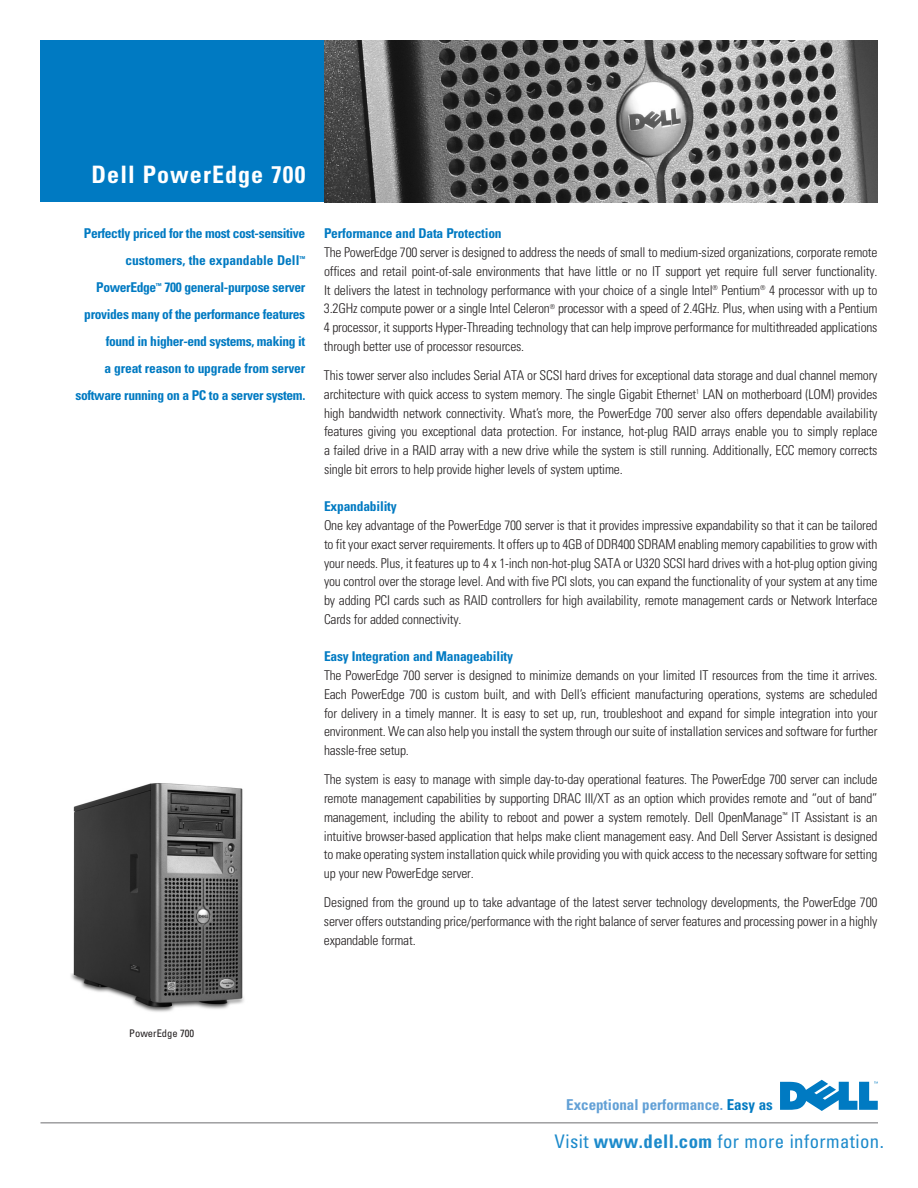
<style>
.page{position:relative;width:918px;height:1188px;background:#fff}
.page>*{position:absolute;margin:0;border:0;box-sizing:border-box;transform-origin:0 0}
.t1{font:700 condensed 24px "Univers LT Std";letter-spacing:.045em;color:#fff}
.t2{font:condensed 18.75px "Univers LT Std";letter-spacing:.02em;color:#1c8acb}
.t3{font:700 condensed 15px "Univers LT Std";color:#62a0d6}
.t4{font:300 condensed 13.5px/18.8px "Univers LT Std";letter-spacing:-.015em;color:#231f20;text-align:justify}
.t5{font:700 condensed 13.5px/27px "Univers LT Std";letter-spacing:-.025em;color:#007ac2;text-align:right}
.t6{font:condensed 10.5px "Univers LT Std";color:#231f20}
.s1{color:#007ac2}
.s2{font-weight:700}
</style>
<div class="page">
<img style="left:324px;top:40px;width:554px;height:162px">
<div style="left:40px;top:40px;width:284px;height:162px;background:#007ac2"></div>
<svg style="left:780px;top:1080px;width:98px;height:31px"></svg>
<hr style="left:40px;top:1123px;width:838px;height:1px;background:#6d6e71">
<img style="left:71px;top:783px;width:173px;height:229px">
<h1 class="t1" style="left:92px;top:165px;width:215px">Dell PowerEdge 700</h1>
<p class="t5" style="left:75px;top:221px;width:231px">Perfectly priced for the most cost-sensitive customers, the expandable Dell<sup>™ </sup>PowerEdge<sup>™</sup> 700 general-purpose server provides many of the performance features found in higher-end systems, making it<br>a great reason to upgrade from server software running on a PC to a server system.</p>
<p class="t5" style="left:324px;top:221px;width:179px">Performance and Data Protection</p>
<p class="t4" style="left:324px;top:244px;width:555px">The PowerEdge 700 server is designed to address the needs of small to medium-sized organizations, corporate remote offices and retail point-of-sale environments that have little or no IT support yet require full server functionality.<br>It delivers the latest in technology performance with your choice of a single Intel<sup>®</sup> Pentium<sup>®</sup> 4 processor with up to 3.2GHz compute power or a single Intel Celeron<sup>®</sup> processor with a speed of 2.4GHz. Plus, when using with a Pentium 4 processor, it supports Hyper-Threading technology that can help improve performance for multithreaded applications through better use of processor resources.</p>
<p class="t4" style="left:324px;top:367px;width:555px">This tower server also includes Serial ATA or SCSI hard drives for exceptional data storage and dual channel memory architecture with quick access to system memory. The single Gigabit Ethernet<sup>1</sup> LAN on motherboard (LOM) provides high bandwidth network connectivity. What’s more, the PowerEdge 700 server also offers dependable availability features giving you exceptional data protection. For instance, hot-plug RAID arrays enable you to simply replace a failed drive in a RAID array with a new drive while the system is still running. Additionally, ECC memory corrects single bit errors to help provide higher levels of system uptime.</p>
<p class="t5" style="left:324px;top:494px;width:74px">Expandability</p>
<p class="t4" style="left:324px;top:517px;width:555px">One key advantage of the PowerEdge 700 server is that it provides impressive expandability so that it can be tailored to fit your exact server requirements. It offers up to 4GB of DDR400 SDRAM enabling memory capabilities to grow with your needs. Plus, it features up to 4 x 1-inch non-hot-plug SATA or U320 SCSI hard drives with a hot-plug option giving you control over the storage level. And with five PCI slots, you can expand the functionality of your system at any time by adding PCI cards such as RAID controllers for high availability, remote management cards or Network Interface Cards for added connectivity.</p>
<p class="t5" style="left:324px;top:644px;width:191px">Easy Integration and Manageability</p>
<p class="t4" style="left:324px;top:667px;width:555px">The PowerEdge 700 server is designed to minimize demands on your limited IT resources from the time it arrives.<br>Each PowerEdge 700 is custom built, and with Dell’s efficient manufacturing operations, systems are scheduled for delivery in a timely manner. It is easy to set up, run, troubleshoot and expand for simple integration into your environment. We can also help you install the system through our suite of installation services and software for further hassle-free setup.</p>
<p class="t4" style="left:324px;top:771px;width:555px">The system is easy to manage with simple day-to-day operational features. The PowerEdge 700 server can include remote management capabilities by supporting DRAC III/XT as an option which provides remote and “out of band” management, including the ability to reboot and power a system remotely. Dell OpenManage<sup>™</sup> IT Assistant is an intuitive browser-based application that helps make client management easy. And Dell Server Assistant is designed to make operating system installation quick while providing you with quick access to the necessary software for setting up your new PowerEdge server.</p>
<p class="t4" style="left:324px;top:894px;width:555px">Designed from the ground up to take advantage of the latest server technology developments, the PowerEdge 700 server offers outstanding price/performance with the right balance of server features and processing power in a highly expandable format.</p>
<p class="t6" style="left:129px;top:1029px;width:66px">PowerEdge 700</p>
<p class="t3" style="left:566px;top:1099px;width:208px">Exceptional performance. <span class="s1">Easy as</span></p>
<h2 class="t2" style="left:555px;top:1134px;width:331px">Visit <span class="s2">www.dell.com</span> for more information.</h2>
</div>
